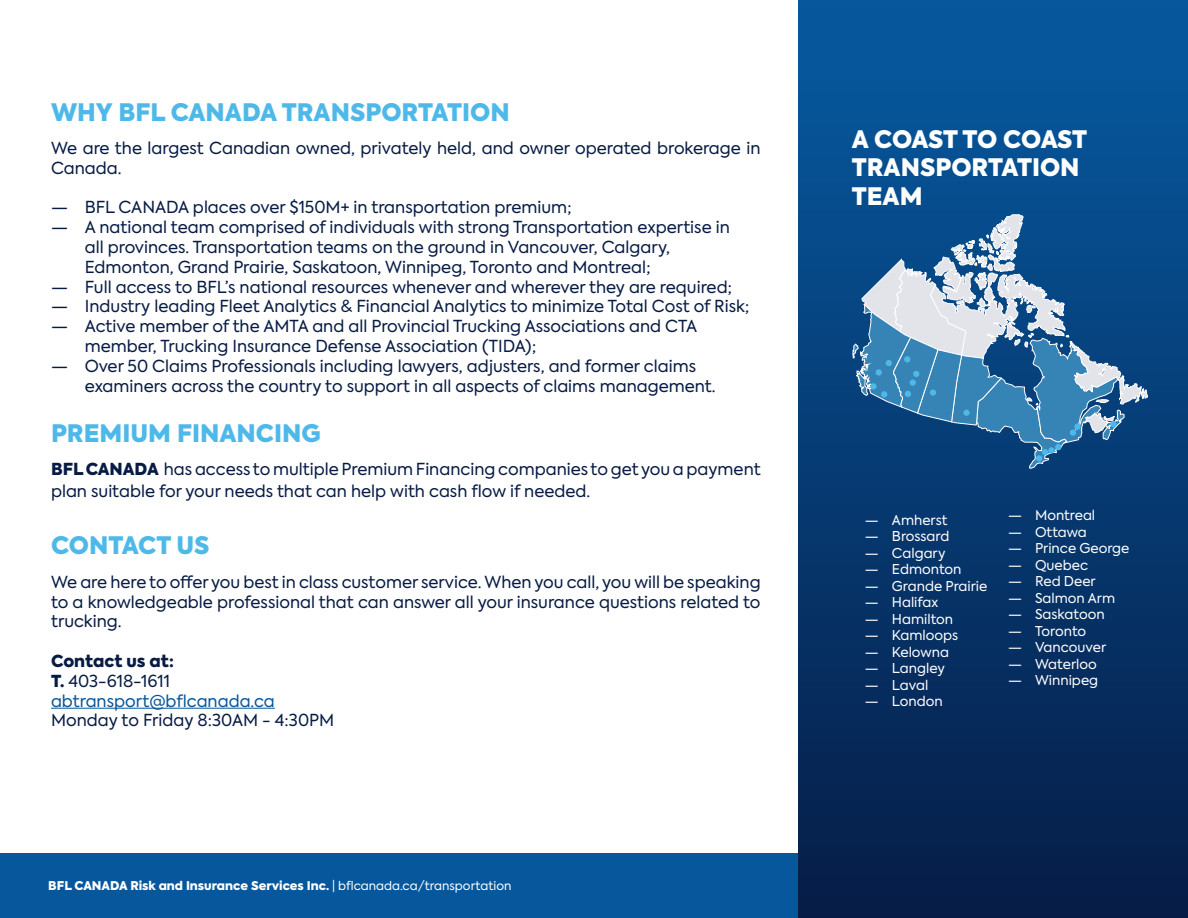
<style>
.page{position:relative;width:1188px;height:918px;background:#fff}
.page>*{position:absolute;margin:0;border:0;box-sizing:border-box;transform-origin:0 0}
.t1{font:900 24px "Axiforma";color:#4eb9e9}
.t2{font:900 24px/28.8px "Axiforma";color:#fff}
.t3{font:16.5px/19.8px "Axiforma";color:#071b44}
.t4{font:16.5px "Axiforma";color:#06579c}
.t5{font:900 16.5px "Axiforma";color:#071b44}
.t6{font:13.5px "Axiforma";color:#fff}
.t7{font:900 12px "Axiforma";color:#fff}
.s1{font-weight:900}
.s2{font-weight:400}
</style>
<div class="page">
<hr style="left:51px;top:708px;width:224px;height:1px;background:#06579c">
<div style="left:0;top:853px;width:825px;height:65px;background:#06579c"></div>
<div style="left:799px;top:10px;width:389px;height:908px;background:linear-gradient(to bottom,#065aa0,#061d47)"></div>
<svg style="left:852px;top:214px;width:296px;height:255px;background:#4074a3"></svg>
<p class="t1" style="left:51px;top:95px;width:460px">WHY BFL CANADA TRANSPORTATION</p>
<p class="t3" style="left:51px;top:138px;width:711px">We are the largest Canadian owned, privately held, and owner operated brokerage in<br>Canada.</p>
<p class="t3" style="left:51px;top:198px;width:522px">— BFL CANADA places over $150M+ in transportation premium;</p>
<p class="t3" style="left:85px;top:218px;width:647px;text-indent:-34px">— A national team comprised of individuals with strong Transportation expertise in all provinces. Transportation teams on the ground in Vancouver, Calgary,<br>Edmonton, Grand Prairie, Saskatoon, Winnipeg, Toronto and Montreal;</p>
<p class="t3" style="left:51px;top:277px;width:683px">— Full access to BFL’s national resources whenever and wherever they are required;</p>
<p class="t3" style="left:51px;top:297px;width:700px">— Industry leading Fleet Analytics &amp; Financial Analytics to minimize Total Cost of Risk;</p>
<p class="t3" style="left:85px;top:317px;width:614px;text-indent:-34px">— Active member of the AMTA and all Provincial Trucking Associations and CTA member, Trucking Insurance Defense Association (TIDA);</p>
<p class="t3" style="left:85px;top:356px;width:632px;text-indent:-34px">— Over 50 Claims Professionals including lawyers, adjusters, and former claims examiners across the country to support in all aspects of claims management.</p>
<p class="t1" style="left:51px;top:416px;width:271px">PREMIUM FINANCING</p>
<p class="t3" style="left:51px;top:459px;width:711px;line-height:21.6px"><span class="s1">BFL CANADA</span> has access to multiple Premium Financing companies to get you a payment plan suitable for your needs that can help with cash flow if needed.</p>
<p class="t1" style="left:51px;top:529px;width:160px">CONTACT US</p>
<p class="t3" style="left:51px;top:572px;width:711px;text-align:justify">We are here to offer you best in class customer service. When you call, you will be speaking to a knowledgeable professional that can answer all your insurance questions related to trucking.</p>
<p class="t5" style="left:51px;top:649px;width:124px">Contact us at:</p>
<p class="t3" style="left:51px;top:671px;width:121px"><span class="s1">T.</span> 403-618-1611</p>
<p class="t4" style="left:51px;top:690px;width:225px">abtransport@bflcanada.ca</p>
<p class="t3" style="left:51px;top:711px;width:285px">Monday to Friday 8:30AM - 4:30PM</p>
<p class="t7" style="left:48px;top:877px;width:465px">BFL CANADA Risk and Insurance Services Inc. <span class="s2">| bflcanada.ca/transportation</span></p>
<p class="t2" style="left:852px;top:125px;width:237px">A COAST TO COAST<br>TRANSPORTATION</p>
<p class="t2" style="left:852px;top:182px;width:72px">TEAM</p>
<p class="t6" style="left:865px;top:511px;width:84px">— Amherst</p>
<p class="t6" style="left:865px;top:528px;width:86px">— Brossard</p>
<p class="t6" style="left:865px;top:544px;width:82px">— Calgary</p>
<p class="t6" style="left:865px;top:561px;width:98px">— Edmonton</p>
<p class="t6" style="left:865px;top:577px;width:124px">— Grande Prairie</p>
<p class="t6" style="left:865px;top:594px;width:75px">— Halifax</p>
<p class="t6" style="left:865px;top:610px;width:90px">— Hamilton</p>
<p class="t6" style="left:865px;top:627px;width:95px">— Kamloops</p>
<p class="t6" style="left:865px;top:643px;width:86px">— Kelowna</p>
<p class="t6" style="left:865px;top:660px;width:81px">— Langley</p>
<p class="t6" style="left:865px;top:676px;width:65px">— Laval</p>
<p class="t6" style="left:865px;top:693px;width:79px">— London</p>
<p class="t6" style="left:1008px;top:507px;width:89px">— Montreal</p>
<p class="t6" style="left:1008px;top:523px;width:80px">— Ottawa</p>
<p class="t6" style="left:1008px;top:540px;width:123px">— Prince George</p>
<p class="t6" style="left:1008px;top:556px;width:82px">— Quebec</p>
<p class="t6" style="left:1008px;top:573px;width:89px">— Red Deer</p>
<p class="t6" style="left:1008px;top:589px;width:109px">— Salmon Arm</p>
<p class="t6" style="left:1008px;top:606px;width:98px">— Saskatoon</p>
<p class="t6" style="left:1008px;top:622px;width:80px">— Toronto</p>
<p class="t6" style="left:1008px;top:639px;width:100px">— Vancouver</p>
<p class="t6" style="left:1008px;top:655px;width:90px">— Waterloo</p>
<p class="t6" style="left:1008px;top:672px;width:92px">— Winnipeg</p>
</div>
